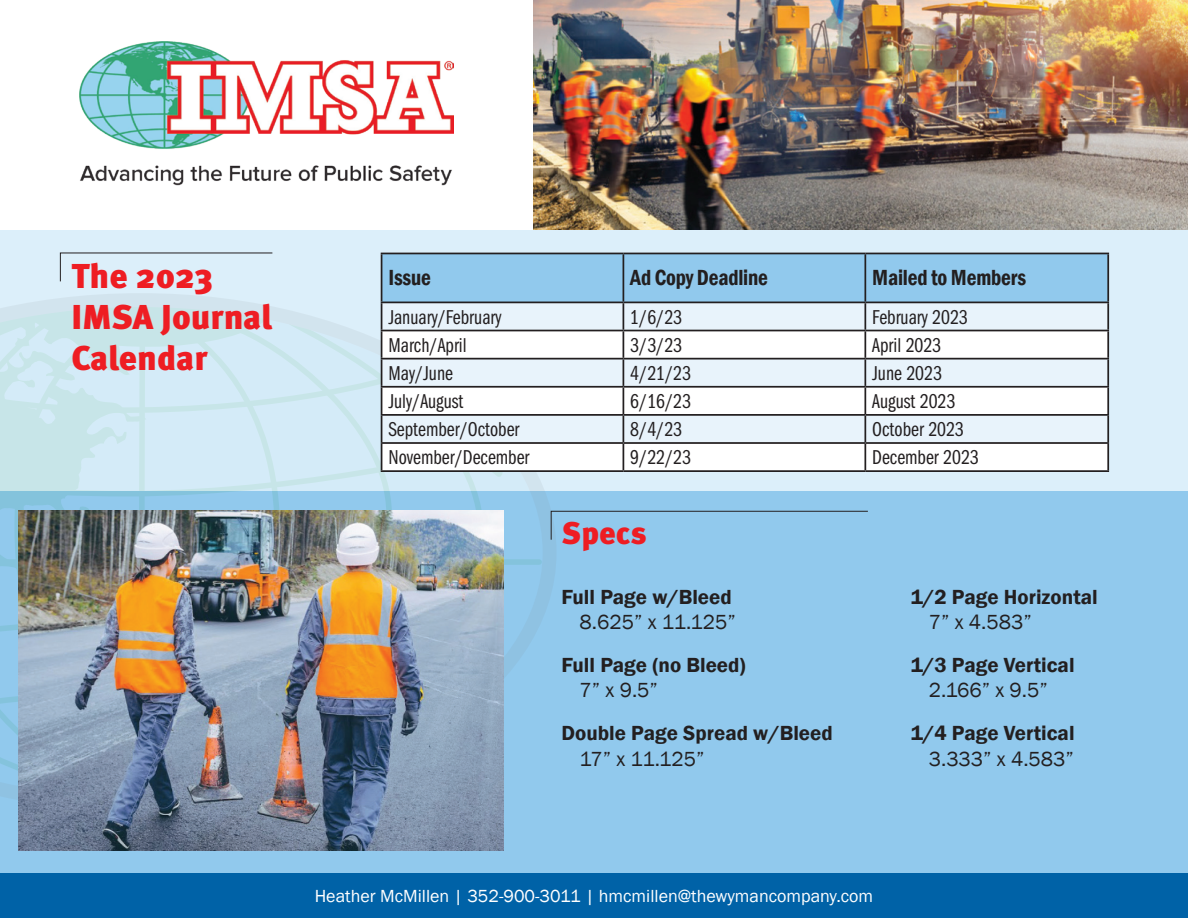
<style>
.page{position:relative;width:1188px;height:918px;background:#fff}
.page>*{position:absolute;margin:0;border:0;box-sizing:border-box;transform-origin:0 0}
.t1{font:900 34.5px/41.4px "Meta Pro";color:#ee1d23}
.t2{font:900 31.5px "Meta Pro";color:#ee1d23}
.t3{font:600 condensed 22.5px "Franklin Gothic";letter-spacing:-.01em;color:#231f20;scale:.95 1}
.t4{font:600 21px/25.2px "Franklin Gothic";color:#231f20}
.t5{font:20.85px "Franklin Gothic LT Pro Bk Cm";color:#231f20}
.t6{font:18px "Franklin Gothic";color:#fff}
.s1{font-weight:400}
</style>
<div class="page">
<img style="left:534px;top:0;width:654px;height:230px">
<div style="left:0;top:230px;width:1188px;height:263px;background:#dceffa"></div>
<div style="left:0;top:491px;width:1188px;height:387px;background:#91c9ed"></div>
<svg style="left:0;top:293px;width:557px;height:506px"></svg>
<img style="left:79px;top:41px;width:375px;height:145px">
<svg style="left:550px;top:511px;width:318px;height:29px"></svg>
<svg style="left:60px;top:252px;width:213px;height:30px"></svg>
<hr style="left:865px;top:470px;width:244px;height:2px;background:#231f20">
<hr style="left:865px;top:442px;width:244px;height:2px;background:#231f20">
<hr style="left:865px;top:414px;width:244px;height:2px;background:#231f20">
<hr style="left:865px;top:386px;width:244px;height:2px;background:#231f20">
<hr style="left:865px;top:358px;width:244px;height:2px;background:#231f20">
<hr style="left:1107px;top:303px;width:2px;height:27px;background:#231f20">
<hr style="left:865px;top:330px;width:244px;height:1px;background:#231f20">
<hr style="left:1107px;top:331px;width:2px;height:27px;background:#231f20">
<hr style="left:1107px;top:360px;width:2px;height:26px;background:#231f20">
<hr style="left:1107px;top:388px;width:2px;height:26px;background:#231f20">
<hr style="left:1107px;top:416px;width:2px;height:26px;background:#231f20">
<svg style="left:381px;top:254px;width:727px;height:223px"></svg>
<hr style="left:864px;top:444px;width:2px;height:26px;background:#231f20">
<hr style="left:1107px;top:444px;width:2px;height:26px;background:#231f20">
<hr style="left:381px;top:253px;width:242px;height:1px;background:#231f20">
<hr style="left:381px;top:254px;width:1px;height:48px;background:#231f20">
<hr style="left:623px;top:253px;width:242px;height:1px;background:#231f20">
<hr style="left:623px;top:254px;width:1px;height:48px;background:#231f20">
<hr style="left:865px;top:253px;width:244px;height:1px;background:#231f20">
<hr style="left:864px;top:254px;width:2px;height:48px;background:#231f20">
<hr style="left:1107px;top:254px;width:2px;height:48px;background:#231f20">
<hr style="left:381px;top:302px;width:242px;height:1px;background:#231f20">
<hr style="left:623px;top:302px;width:242px;height:1px;background:#231f20">
<hr style="left:865px;top:302px;width:244px;height:1px;background:#231f20">
<img style="left:18px;top:511px;width:486px;height:340px">
<div style="left:0;top:873px;width:1188px;height:45px;background:#0062a7"></div>
<p class="t1" style="left:71px;top:253px;width:202px">The 2023<br>IMSA Journal<br>Calendar</p>
<p class="t3" style="left:388px;top:263px;width:46px">Issue</p>
<p class="t3" style="left:630px;top:263px;width:146px">Ad Copy Deadline</p>
<p class="t3" style="left:872px;top:263px;width:163px">Mailed to Members</p>
<p class="t5" style="left:388px;top:305px;width:114px">January/February</p>
<p class="t5" style="left:630px;top:305px;width:53px">1/6/23</p>
<p class="t5" style="left:872px;top:305px;width:97px">February 2023</p>
<p class="t5" style="left:388px;top:333px;width:80px">March/April</p>
<p class="t5" style="left:630px;top:333px;width:53px">3/3/23</p>
<p class="t5" style="left:872px;top:333px;width:70px">April 2023</p>
<p class="t5" style="left:388px;top:362px;width:66px">May/June</p>
<p class="t5" style="left:630px;top:362px;width:62px">4/21/23</p>
<p class="t5" style="left:872px;top:362px;width:71px">June 2023</p>
<p class="t5" style="left:388px;top:390px;width:77px">July/August</p>
<p class="t5" style="left:630px;top:390px;width:62px">6/16/23</p>
<p class="t5" style="left:872px;top:390px;width:85px">August 2023</p>
<p class="t5" style="left:388px;top:418px;width:133px">September/October</p>
<p class="t5" style="left:630px;top:418px;width:53px">8/4/23</p>
<p class="t5" style="left:872px;top:418px;width:93px">October 2023</p>
<p class="t5" style="left:388px;top:446px;width:142px">November/December</p>
<p class="t5" style="left:630px;top:446px;width:62px">9/22/23</p>
<p class="t5" style="left:872px;top:446px;width:108px">December 2023</p>
<p class="t2" style="left:562px;top:508px;width:87px">Specs</p>
<p class="t4" style="left:562px;top:584px;width:176px;text-align:right">Full Page w/Bleed<br><span class="s1">8.625” x 11.125”</span></p>
<p class="t4" style="left:580px;top:653px;width:168px;text-indent:-18px">Full Page (no Bleed)<br><span class="s1">7” x 9.5”</span></p>
<p class="t4" style="left:580px;top:721px;width:255px;text-indent:-18px">Double Page Spread w/Bleed<br><span class="s1">17” x 11.125”</span></p>
<p class="t4" style="left:929px;top:584px;width:171px;text-indent:-18px">1/2 Page Horizontal<br><span class="s1">7” x 4.583”</span></p>
<p class="t4" style="left:911px;top:653px;width:165px;text-align:center">1/3 Page Vertical<br><span class="s1">2.166” x 9.5”</span></p>
<p class="t4" style="left:911px;top:721px;width:165px;text-align:right">1/4 Page Vertical<br><span class="s1">3.333” x 4.583”</span></p>
<p class="t6" style="left:315px;top:885px;width:560px">Heather McMillen | 352-900-3011 | hmcmillen@thewymancompany.com</p>
</div>
